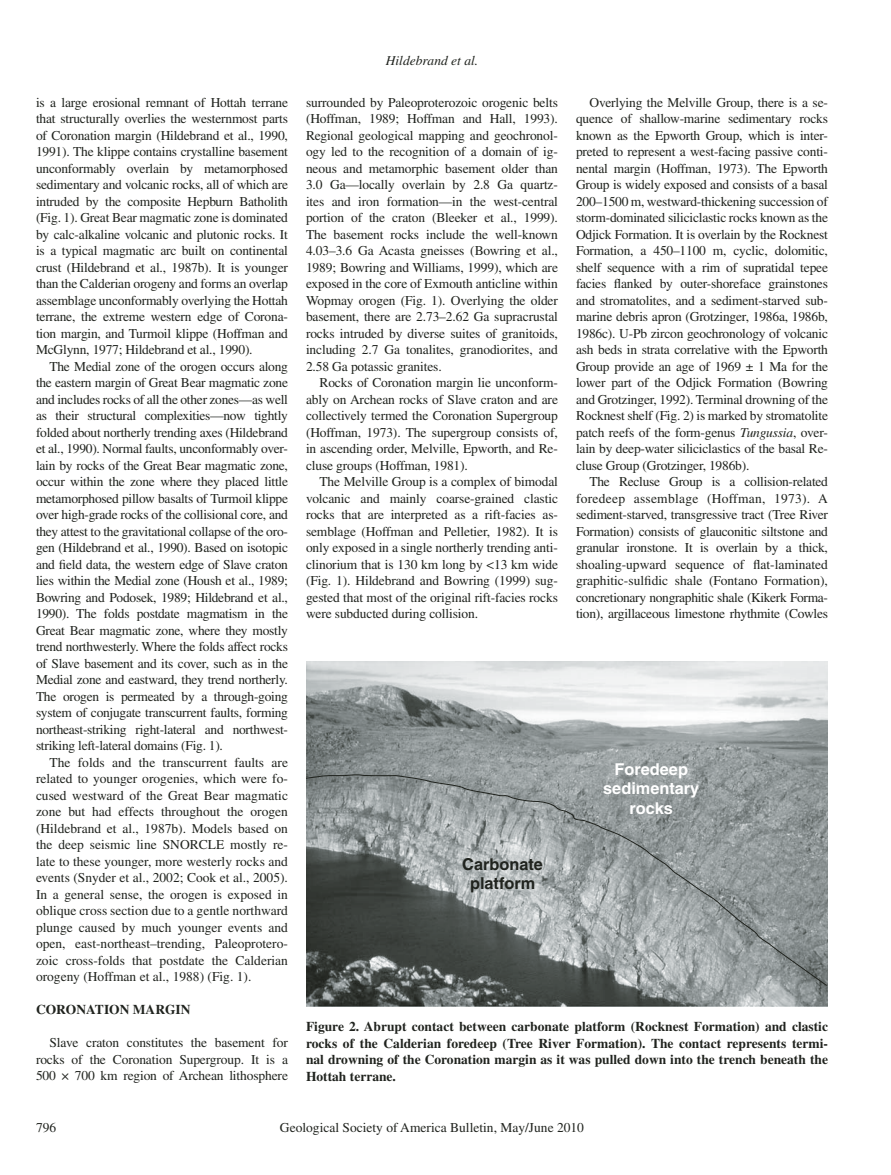
<style>
.page{position:relative;width:891px;height:1175px;background:#fff}
.page>*{position:absolute;margin:0;border:0;box-sizing:border-box;transform-origin:0 0}
.t1{font:700 16.35px/19.6px "Helvetica";color:#fff;text-align:center}
.t2{font:700 16.35px/19.5px "Helvetica";color:#20231e;text-align:center}
.t3{font:13.5px/16.5px "Times";letter-spacing:-.01em;color:#20231e;text-align:justify}
.t4{font:700 13.5px/16.5px "Times";color:#20231e;text-align:justify}
.t5{font:italic 13.5px "Times";color:#20231e}
.s1{font-style:italic}
</style>
<div class="page">
<img style="left:306px;top:662px;width:522px;height:344px">
<svg style="left:306px;top:774px;width:522px;height:212px;background:#868c8c"></svg>
<p class="t3" style="left:36px;top:95px;width:254px">is a large erosional remnant of Hottah terrane that structurally overlies the westernmost parts of Coronation margin (Hildebrand et al., 1990, 1991). The klippe contains crystalline basement unconformably overlain by metamorphosed sedimentary and volcanic rocks, all of which are intruded by the composite Hepburn Batholith (Fig. 1). Great Bear magmatic zone is dominated by calc-alkaline volcanic and plutonic rocks. It is a typical magmatic arc built on continental crust (Hildebrand et al., 1987b). It is younger than the Calderian orogeny and forms an overlap assemblage unconformably overlying the Hottah terrane, the extreme western edge of Corona&shy;tion margin, and Turmoil klippe (Hoffman and McGlynn , 1977; Hildebrand et al., 1990).</p>
<p class="t3" style="left:36px;top:359px;width:254px;text-indent:14px">The Medial zone of the orogen occurs along the eastern margin of Great Bear magmatic zone and includes rocks of all the other zones—as well as their structural complexities—now tightly folded about northerly trending axes (Hilde brand et al., 1990). Normal faults, unconformably over&shy;lain by rocks of the Great Bear magmatic zone, occur within the zone where they placed little metamorphosed pillow basalts of Turmoil klippe over high-grade rocks of the collisional core, and they attest to the gravitational collapse of the oro&shy;gen (Hildebrand et al., 1990). Based on isotopic and field data, the western edge of Slave craton lies within the Medial zone (Housh et al., 1989; Bowring and Podosek, 1989; Hildebrand et al., 1990). The folds postdate magmatism in the Great Bear magmatic zone, where they mostly trend northwesterly. Where the folds affect rocks of Slave basement and its cover, such as in the Medial zone and eastward, they trend northerly.<br>The orogen is permeated by a through-going system of conjugate transcurrent faults, forming northeast-striking right-lateral and northwest&shy;striking left-lateral domains (Fig. 1).</p>
<p class="t3" style="left:36px;top:755px;width:254px;text-indent:14px">The folds and the transcurrent faults are related to younger orogenies, which were fo&shy;cused westward of the Great Bear magmatic zone but had effects throughout the orogen (Hildebrand et al., 1987b). Models based on the deep seismic line SNORCLE mostly re&shy;late to these younger, more westerly rocks and events (Snyder et al., 2002; Cook et al., 2005).<br>In a general sense, the orogen is exposed in oblique cross section due to a gentle northward plunge caused by much younger events and open, east-northeast–trending, Paleoprotero&shy;zoic cross-folds that postdate the Calderian orogeny (Hoffman et al., 1988) (Fig. 1).</p>
<p class="t4" style="left:36px;top:1002px;width:156px">CORONATION MARGIN</p>
<p class="t3" style="left:36px;top:1035px;width:254px;text-indent:14px">Slave craton constitutes the basement for rocks of the Coronation Supergroup. It is a 500 × 700 km region of Archean lithosphere</p>
<p class="t5" style="left:386px;top:55px;width:94px">Hildebrand et al.</p>
<p class="t3" style="left:306px;top:95px;width:254px">surrounded by Paleoproterozoic orogenic belts (Hoffman, 1989; Hoffman and Hall, 1993).<br>Regional geological mapping and geochronol&shy;ogy led to the recognition of a domain of ig&shy;neous and metamorphic basement older than 3.0 Ga—locally overlain by 2.8 Ga quartz&shy;ites and iron formation—in the west-central portion of the craton (Bleeker et al., 1999).<br>The basement rocks include the well-known 4.03–3.6 Ga Acasta gneisses (Bowring et al., 1989; Bowring and Williams, 1999), which are exposed in the core of Exmouth anticline within Wopmay orogen (Fig. 1). Overlying the older basement, there are 2.73–2.62 Ga supracrustal rocks intruded by diverse suites of granitoids, including 2.7 Ga tonalites, granodiorites, and 2.58 Ga potassic granites.</p>
<p class="t3" style="left:306px;top:375px;width:254px;text-indent:14px">Rocks of Coronation margin lie unconform&shy;ably on Archean rocks of Slave craton and are collectively termed the Coronation Supergroup (Hoffman, 1973). The supergroup consists of, in ascending order, Melville, Epworth, and Re&shy;cluse groups (Hoffman, 1981).</p>
<p class="t3" style="left:306px;top:474px;width:254px;text-indent:14px">The Melville Group is a complex of bimodal volcanic and mainly coarse-grained clastic rocks that are interpreted as a rift-facies as&shy;semblage (Hoffman and Pelletier, 1982). It is only exposed in a single northerly trending anti&shy;clinorium that is 130 km long by &lt;13 km wide (Fig. 1). Hildebrand and Bowring (1999) sug&shy;gested that most of the original rift-facies rocks were subducted during collision.</p>
<p class="t3" style="left:576px;top:95px;width:254px;text-indent:14px">Overlying the Melville Group, there is a se&shy;quence of shallow-marine sedimentary rocks known as the Epworth Group, which is inter&shy;preted to represent a west-facing passive conti&shy;nental margin (Hoffman, 1973). The Epworth Group is widely exposed and consists of a basal 200–1500 m, westward-thickening succession of storm-dominated siliciclastic rocks known as the Odjick Formation. It is overlain by the Rocknest Formation, a 450–1100 m, cyclic, dolo mitic, shelf sequence with a rim of supratidal tepee facies flanked by outer-shoreface grainstones and stromatolites, and a sediment-starved sub&shy;marine debris apron (Grotzinger, 1986a, 1986b, 1986c). U-Pb zircon geochronology of volcanic ash beds in strata correlative with the Epworth Group provide an age of 1969 ± 1 Ma for the lower part of the Odjick Formation (Bowring and Grotzinger, 1992). Terminal drowning of the Rocknest shelf (Fig. 2) is marked by stromatolite patch reefs of the form-genus <span class="s1">Tungussia</span>, over&shy;lain by deep-water siliciclastics of the basal Re&shy;cluse Group (Grotzinger, 1986b).</p>
<p class="t3" style="left:576px;top:474px;width:254px;text-indent:14px">The Recluse Group is a collision-related foredeep assemblage (Hoffman, 1973). A sediment-starved, transgressive tract (Tree River Formation) consists of glauconitic siltstone and granular ironstone. It is overlain by a thick, shoaling-upward sequence of flat-laminated graphitic-sulfidic shale (Fontano Formation), concretionary nongraphitic shale (Kikerk Forma&shy;tion), argillaceous limestone rhythmite (Cowles</p>
<p class="t2" style="left:462px;top:855px;width:82px">Carbonate platform</p>
<p class="t1" style="left:603px;top:761px;width:98px">Foredeep sedimentary rocks</p>
<p class="t4" style="left:306px;top:1019px;width:524px">Figure 2. Abrupt contact between carbonate platform (Rocknest Formation) and clastic rocks of the Calderian foredeep (Tree River Formation). The contact represents termi&shy;nal drowning of the Coronation margin as it was pulled down into the trench beneath the Hottah terrane.</p>
<p class="t3" style="left:36px;top:1120px;width:22px">796</p>
<p class="t3" style="left:280px;top:1120px;width:306px">Geological Society of America Bulletin, May/June 2010</p>
</div>
